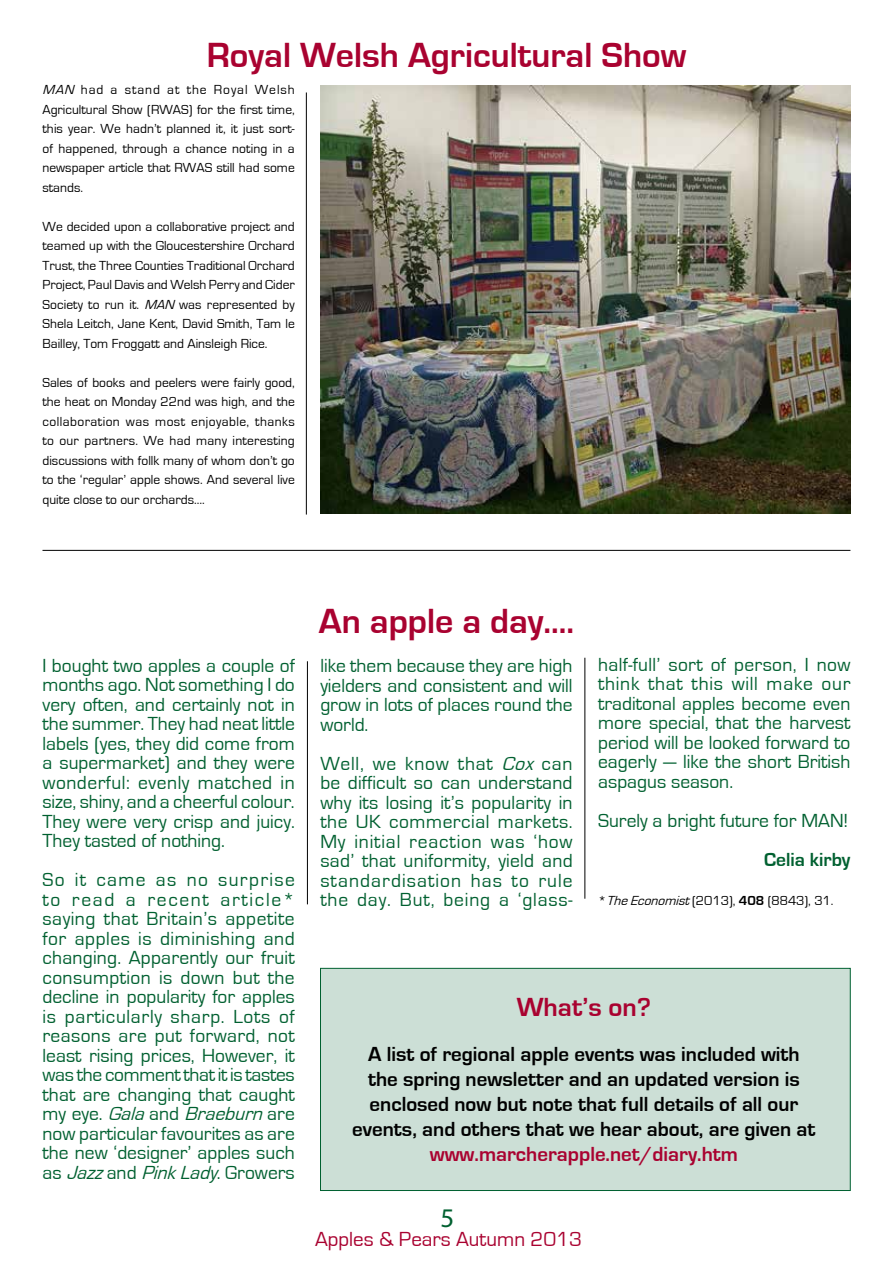
<style>
.page{position:relative;width:893px;height:1263px;background:#fff}
.page>*{position:absolute;margin:0;border:0;box-sizing:border-box;transform-origin:0 0}
.t1{font:700 36px "Eurostile";color:#a90230}
.t2{font:700 27px "Eurostile";color:#a90230}
.t3{font:27px "Myriad Pro";color:#006030}
.t4{font:700 21px/25.2px "Eurostile";color:#000;text-align:center}
.t5{font:700 21px "Eurostile";color:#a90230}
.t6{font:21px "Eurostile";color:#a90230}
.t7{font:19.5px/19.5px "Eurostile";color:#006030;text-align:justify}
.t8{font:700 19.5px "Eurostile";color:#006030}
.t9{font:13.5px/19.5px "Eurostile";color:#000;text-align:justify}
.s1{font-style:italic}
.s2{font-weight:700}
</style>
<div class="page">
<hr style="left:307px;top:661px;width:1px;height:243px;background:#000">
<hr style="left:306px;top:92px;width:1px;height:422px;background:#000">
<hr style="left:585px;top:658px;width:1px;height:241px;background:#000">
<div style="left:320px;top:968px;width:530px;height:223px;background:#ccdfd6;border:1px solid #006030"></div>
<img style="left:320px;top:85px;width:530px;height:428px">
<hr style="left:42px;top:550px;width:808px;height:1px;background:#000">
<h1 class="t1" style="left:207px;top:35px;width:481px">Royal Welsh Agricultural Show</h1>
<p class="t9" style="left:43px;top:80px;width:254px"><span class="s1">MAN</span> had a stand at the Royal Welsh Agricultural Show (RWAS) for the first time, this year. We hadn’t planned it, it just sort&shy;of happened, through a chance noting in a newspaper article that RWAS still had some stands.</p>
<p class="t9" style="left:43px;top:217px;width:254px">We decided upon a collaborative project and teamed up with the Gloucestershire Orchard Trust, the Three Counties Traditional Orchard Project, Paul Davis and Welsh Perry and Cider Society to run it. <span class="s1">MAN</span> was represented by Shela Leitch, Jane Kent, David Smith, Tam le Bailley, Tom Froggatt and Ainsleigh Rice.</p>
<p class="t9" style="left:43px;top:373px;width:254px">Sales of books and peelers were fairly good, the heat on Monday 22nd was high, and the collaboration was most enjoyable, thanks to our partners. We had many interesting discussions with follk many of whom don’t go to the ‘regular’ apple shows. And several live quite close to our orchards….</p>
<p class="t7" style="left:43px;top:656px;width:254px">I bought two apples a couple of months ago. Not something I do very often, and certainly not in the summer. They had neat little labels (yes, they did come from a supermarket) and they were wonderful: evenly matched in size, shiny, and a cheerful colour.<br>They were very crisp and juicy.<br>They tasted of nothing.</p>
<p class="t7" style="left:43px;top:871px;width:254px">So it came as no surprise to read a recent article* saying that Britain’s appetite for apples is diminishing and changing. Apparently our fruit consumption is down but the decline in popularity for apples is particularly sharp. Lots of reasons are put forward, not least rising prices, However, it was the comment that it is tastes that are changing that caught m y e y e . <span class="s1">Gala</span>a n d <span class="s1">Braeburn</span>a r e now particular favourites as are the new ‘designer’ apples such as <span class="s1">Jazz</span>and <span class="s1">PinkLady</span>. Growers</p>
<h1 class="t1" style="left:319px;top:602px;width:257px">An apple a day....</h1>
<p class="t7" style="left:320px;top:656px;width:254px">like them because they are high yielders and consistent and will grow in lots of places round the world.</p>
<p class="t7" style="left:320px;top:754px;width:254px">Well, we know that <span class="s1">Cox</span> can be difficult so can understand why its losing it’s popularity in the UK commercial markets.<br>My initial reaction was ‘how sad’ that uniformity, yield and standardisation has to rule the day. But, being a ‘glass-</p>
<p class="t7" style="left:598px;top:655px;width:254px">half-full’ sort of person, I now think that this will make our traditonal apples become even more special, that the harvest period will be looked forward to eagerly — like the short British aspagus season.</p>
<p class="t7" style="left:598px;top:811px;width:252px">Surely a bright future for MAN!</p>
<p class="t8" style="left:764px;top:849px;width:88px">Celia kirby</p>
<p class="t9" style="left:598px;top:891px;width:237px">*<span class="s1">TheEconomist</span>(2013), <span class="s2">408</span> (8843), 31.</p>
<h2 class="t2" style="left:517px;top:992px;width:136px">What’s on?</h2>
<p class="t4" style="left:352px;top:1041px;width:465px">A list of regional apple events was included with the spring newsletter and an updated version is enclosed now but note that full details of all our events, and others that we hear about, are given at</p>
<p class="t5" style="left:430px;top:1143px;width:310px">www.marcherapple.net/diary.htm</p>
<h2 class="t3" style="left:441px;top:1201px;width:15px">5</h2>
<p class="t6" style="left:315px;top:1228px;width:268px">Apples &amp; Pears Autumn 2013</p>
</div>
